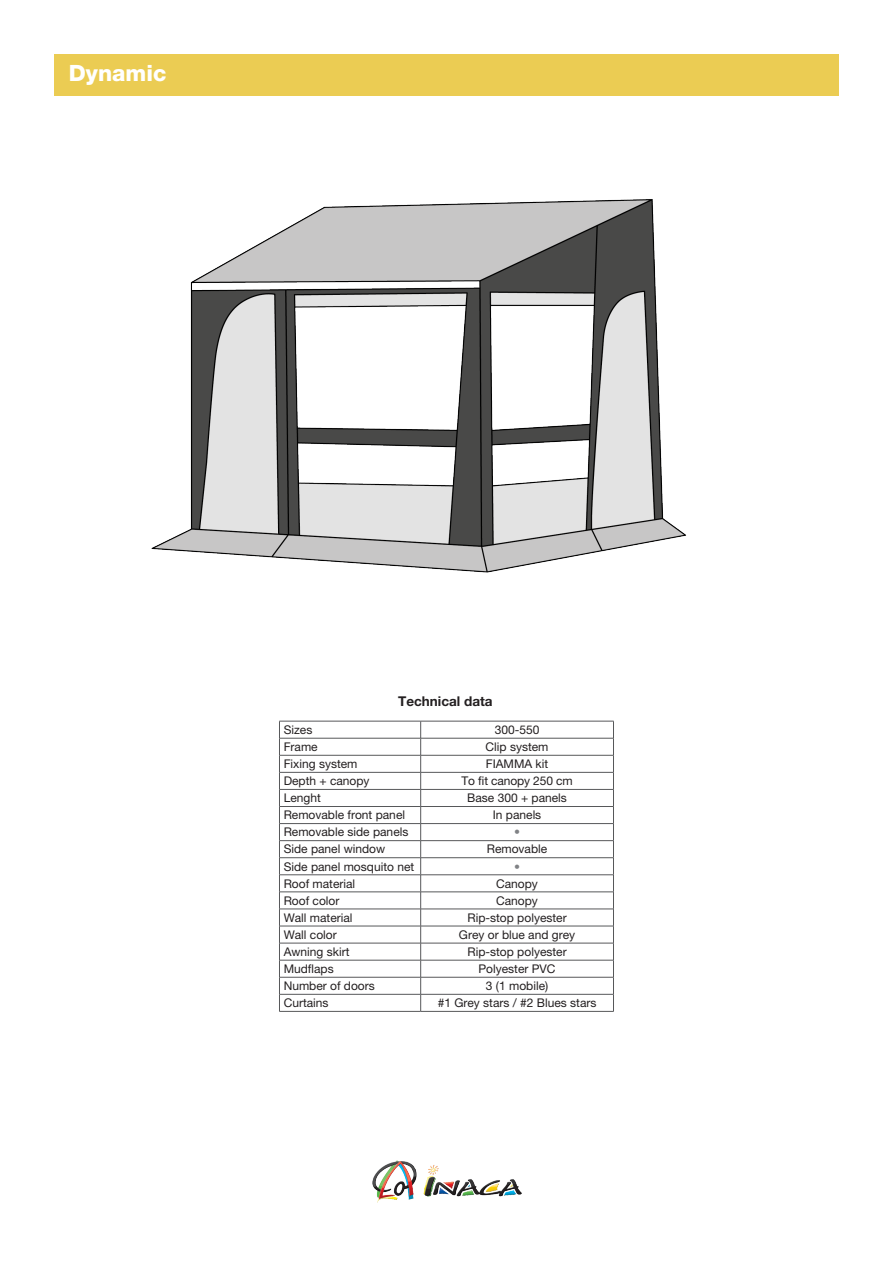
<style>
.page{position:relative;width:893px;height:1263px;background:#fff}
.page>*{position:absolute;margin:0;border:0;box-sizing:border-box;transform-origin:0 0}
.t1{font:800 22.5px "Helvetica Neue LT Pro";color:#fff}
.t2{font:700 13.5px "Helvetica Neue LT Pro";color:#231f20}
.t3{font:12px "Helvetica Neue LT Pro";color:#231f20}
.t4{font:12px "Helvetica Neue LT Pro";color:#808285}
</style>
<div class="page">
<img style="left:151px;top:199px;width:535px;height:374px">
<hr style="left:279px;top:721px;width:142px;height:1px;background:#57585a">
<hr style="left:421px;top:721px;width:193px;height:1px;background:#57585a">
<hr style="left:279px;top:738px;width:142px;height:1px;background:#57585a">
<hr style="left:421px;top:738px;width:193px;height:1px;background:#57585a">
<hr style="left:279px;top:755px;width:142px;height:1px;background:#57585a">
<hr style="left:421px;top:755px;width:193px;height:1px;background:#57585a">
<hr style="left:279px;top:772px;width:142px;height:1px;background:#57585a">
<hr style="left:421px;top:772px;width:193px;height:1px;background:#57585a">
<hr style="left:279px;top:789px;width:142px;height:1px;background:#57585a">
<hr style="left:421px;top:789px;width:193px;height:1px;background:#57585a">
<hr style="left:279px;top:806px;width:142px;height:1px;background:#57585a">
<hr style="left:421px;top:806px;width:193px;height:1px;background:#57585a">
<hr style="left:279px;top:823px;width:142px;height:1px;background:#57585a">
<hr style="left:421px;top:823px;width:193px;height:1px;background:#57585a">
<hr style="left:279px;top:840px;width:142px;height:1px;background:#57585a">
<hr style="left:421px;top:840px;width:193px;height:1px;background:#57585a">
<hr style="left:279px;top:857px;width:142px;height:1px;background:#57585a">
<hr style="left:421px;top:857px;width:193px;height:1px;background:#57585a">
<hr style="left:279px;top:874px;width:142px;height:1px;background:#57585a">
<hr style="left:421px;top:874px;width:193px;height:1px;background:#57585a">
<hr style="left:279px;top:892px;width:142px;height:1px;background:#57585a">
<hr style="left:421px;top:892px;width:193px;height:1px;background:#57585a">
<hr style="left:279px;top:909px;width:142px;height:1px;background:#57585a">
<hr style="left:421px;top:909px;width:193px;height:1px;background:#57585a">
<hr style="left:279px;top:926px;width:142px;height:1px;background:#57585a">
<hr style="left:421px;top:926px;width:193px;height:1px;background:#57585a">
<hr style="left:279px;top:943px;width:142px;height:1px;background:#57585a">
<hr style="left:421px;top:943px;width:193px;height:1px;background:#57585a">
<hr style="left:279px;top:960px;width:142px;height:1px;background:#57585a">
<hr style="left:421px;top:960px;width:193px;height:1px;background:#57585a">
<hr style="left:279px;top:977px;width:142px;height:1px;background:#57585a">
<hr style="left:421px;top:977px;width:193px;height:1px;background:#57585a">
<hr style="left:279px;top:994px;width:142px;height:1px;background:#57585a">
<svg style="left:279px;top:721px;width:1px;height:290px"></svg>
<hr style="left:421px;top:994px;width:193px;height:1px;background:#57585a">
<svg style="left:420px;top:721px;width:1px;height:290px"></svg>
<svg style="left:613px;top:721px;width:1px;height:290px"></svg>
<hr style="left:279px;top:1011px;width:142px;height:1px;background:#57585a">
<hr style="left:421px;top:1011px;width:193px;height:1px;background:#57585a">
<div style="left:55px;top:54px;width:784px;height:42px;background:#ebcc53"></div>
<img style="left:372px;top:1160px;width:150px;height:43px">
<p class="t1" style="left:69px;top:60px;width:99px">Dynamic</p>
<p class="t2" style="left:398px;top:693px;width:96px">Technical data</p>
<p class="t3" style="left:284px;top:722px;width:30px">Sizes</p>
<p class="t3" style="left:495px;top:722px;width:46px">300-550</p>
<p class="t3" style="left:284px;top:740px;width:36px">Frame</p>
<p class="t3" style="left:486px;top:740px;width:64px">Clip system</p>
<p class="t3" style="left:284px;top:757px;width:75px">Fixing system</p>
<p class="t3" style="left:486px;top:757px;width:64px">FIAMMA kit</p>
<p class="t3" style="left:284px;top:774px;width:87px">Depth + canopy</p>
<p class="t3" style="left:461px;top:774px;width:113px">To fit canopy 250 cm</p>
<p class="t3" style="left:284px;top:791px;width:39px">Lenght</p>
<p class="t3" style="left:467px;top:791px;width:101px">Base 300 + panels</p>
<p class="t3" style="left:284px;top:808px;width:123px">Removable front panel</p>
<p class="t3" style="left:493px;top:808px;width:50px">In panels</p>
<p class="t3" style="left:284px;top:825px;width:126px">Removable side panels</p>
<p class="t4" style="left:514px;top:825px;width:7px">•</p>
<p class="t3" style="left:284px;top:842px;width:103px">Side panel window</p>
<p class="t3" style="left:487px;top:842px;width:62px">Removable</p>
<p class="t3" style="left:284px;top:859px;width:132px">Side panel mosquito net</p>
<p class="t4" style="left:514px;top:859px;width:7px">•</p>
<p class="t3" style="left:284px;top:876px;width:73px">Roof material</p>
<p class="t3" style="left:496px;top:876px;width:43px">Canopy</p>
<p class="t3" style="left:284px;top:893px;width:57px">Roof color</p>
<p class="t3" style="left:496px;top:893px;width:43px">Canopy</p>
<p class="t3" style="left:284px;top:910px;width:70px">Wall material</p>
<p class="t3" style="left:467px;top:910px;width:101px">Rip-stop polyester</p>
<p class="t3" style="left:284px;top:927px;width:55px">Wall color</p>
<p class="t3" style="left:459px;top:927px;width:118px">Grey or blue and grey</p>
<p class="t3" style="left:284px;top:944px;width:67px">Awning skirt</p>
<p class="t3" style="left:467px;top:944px;width:101px">Rip-stop polyester</p>
<p class="t3" style="left:284px;top:961px;width:52px">Mudflaps</p>
<p class="t3" style="left:479px;top:961px;width:79px">Polyester PVC</p>
<p class="t3" style="left:284px;top:979px;width:93px">Number of doors</p>
<p class="t3" style="left:486px;top:979px;width:64px">3 (1 mobile)</p>
<p class="t3" style="left:284px;top:996px;width:46px">Curtains</p>
<p class="t3" style="left:438px;top:996px;width:160px">#1 Grey stars / #2 Blues stars</p>
</div>
